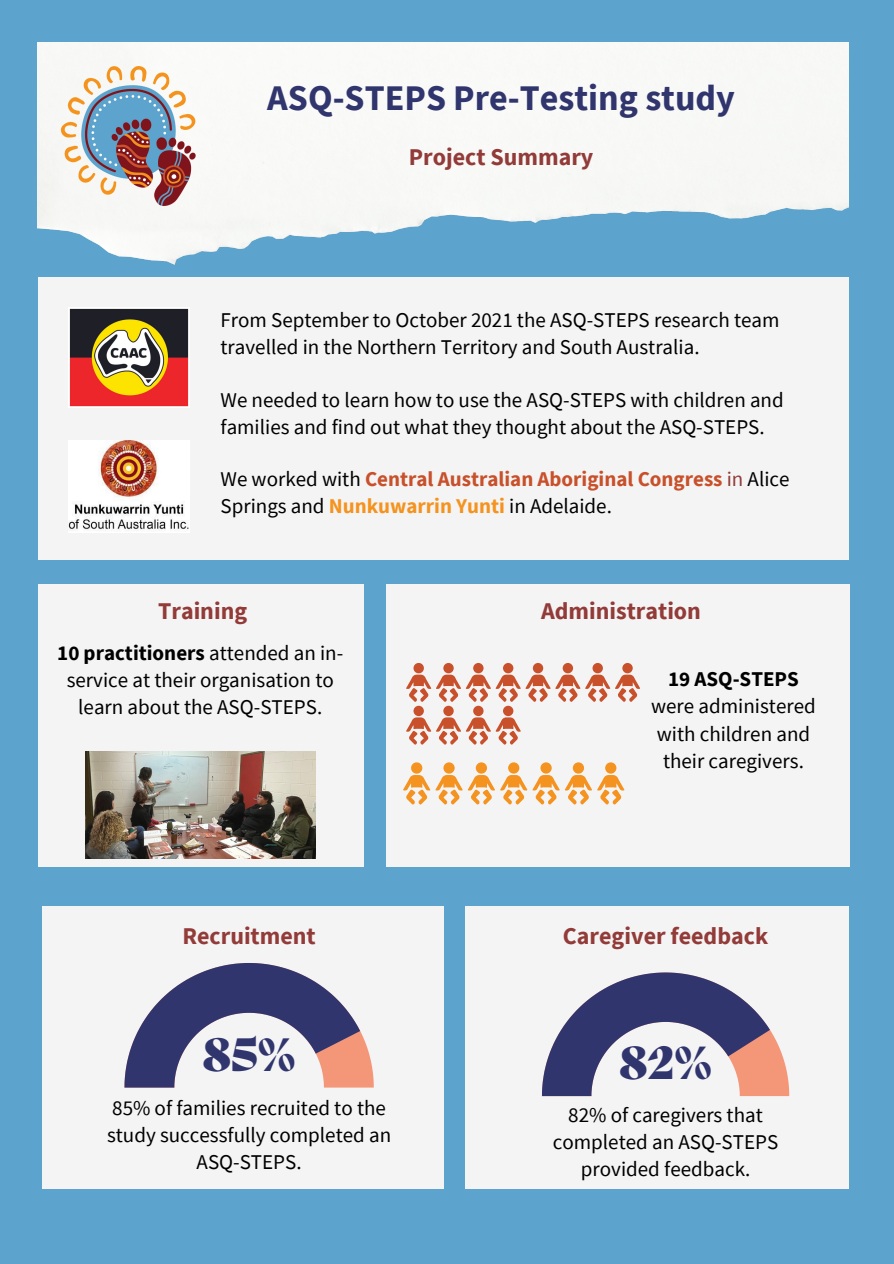
<style>
.page{position:relative;width:894px;height:1264px;background:#fff}
.page>*{position:absolute;margin:0;border:0;box-sizing:border-box;transform-origin:0 0}
.t1{font:800 48.3px "Migra";color:#31356e}
.t2{font:800 48px "Migra";color:#31356e}
.t3{font:700 36px "Source Sans Pro";color:#31356e}
.t4{font:700 24px "Source Sans Pro";color:#923b39}
.t5{font:21px/27px "Source Sans Pro";color:#000;text-align:center}
.s1{font-weight:700;color:#c8502b}
.s2{color:#923b39}
.s3{font-weight:700;color:#f4931f}
.s4{font-weight:700}
</style>
<div class="page">
<div style="left:0;top:0;width:893px;height:1263px;background:#5ca4cd"></div>
<img style="left:38px;top:43px;width:809px;height:221px">
<div style="left:465px;top:905px;width:383px;height:283px;background:#f4f4f4"></div>
<svg style="left:542px;top:972px;width:247px;height:124px"></svg>
<div style="left:387px;top:584px;width:462px;height:282px;background:#f4f4f4"></div>
<img style="left:55px;top:62px;width:147px;height:150px">
<div style="left:38px;top:277px;width:810px;height:283px;background:#f4f4f4"></div>
<img style="left:68px;top:307px;width:122px;height:100px">
<img style="left:68px;top:441px;width:122px;height:91px">
<div style="left:42px;top:905px;width:401px;height:283px;background:#f4f4f4"></div>
<svg style="left:124px;top:963px;width:249px;height:124px"></svg>
<div style="left:38px;top:584px;width:326px;height:282px;background:#f4f4f4"></div>
<img style="left:85px;top:751px;width:230px;height:107px">
<svg style="left:403px;top:663px;width:237px;height:141px"></svg>
<p class="t3" style="left:267px;top:75px;width:469px">ASQ-STEPS Pre-Testing study</p>
<p class="t4" style="left:409px;top:141px;width:186px">Project Summary</p>
<p class="t5" style="left:220px;top:305px;width:560px;text-align:left">From September to October 2021 the ASQ-STEPS research team travelled in the Northern Territory and South Australia.</p>
<p class="t5" style="left:220px;top:386px;width:564px;text-align:left">We needed to learn how to use the ASQ-STEPS with children and families and find out what they thought about the ASQ-STEPS.</p>
<p class="t5" style="left:220px;top:465px;width:570px;text-align:left">We worked with <span class="s1">Central Australian Aboriginal Congress</span> <span class="s2">in</span> Alice<br>Springs and <span class="s3">Nunkuwarrin Yunti</span> in Adelaide.</p>
<p class="t4" style="left:158px;top:595px;width:90px">Training</p>
<p class="t5" style="left:57px;top:639px;width:287px"><span class="s4">10 practitioners</span> attended an in&shy;service at their organisation to learn about the ASQ-STEPS.</p>
<p class="t4" style="left:182px;top:920px;width:135px">Recruitment</p>
<p class="t4" style="left:541px;top:595px;width:161px">Administration</p>
<p class="t5" style="left:651px;top:665px;width:166px"><span class="s4">19 ASQ-STEPS </span>were administered with children and their caregivers.</p>
<p class="t4" style="left:563px;top:920px;width:207px">Caregiver feedback</p>
<p class="t1" style="left:203px;top:1031px;width:94px">85%</p>
<p class="t2" style="left:619px;top:1040px;width:93px">82%</p>
<p class="t5" style="left:107px;top:1094px;width:285px">85% of families recruited to the study successfully completed an<br>ASQ-STEPS.</p>
<p class="t5" style="left:552px;top:1100px;width:227px">82% of caregivers that completed an ASQ-STEPS provided feedback.</p>
</div>
